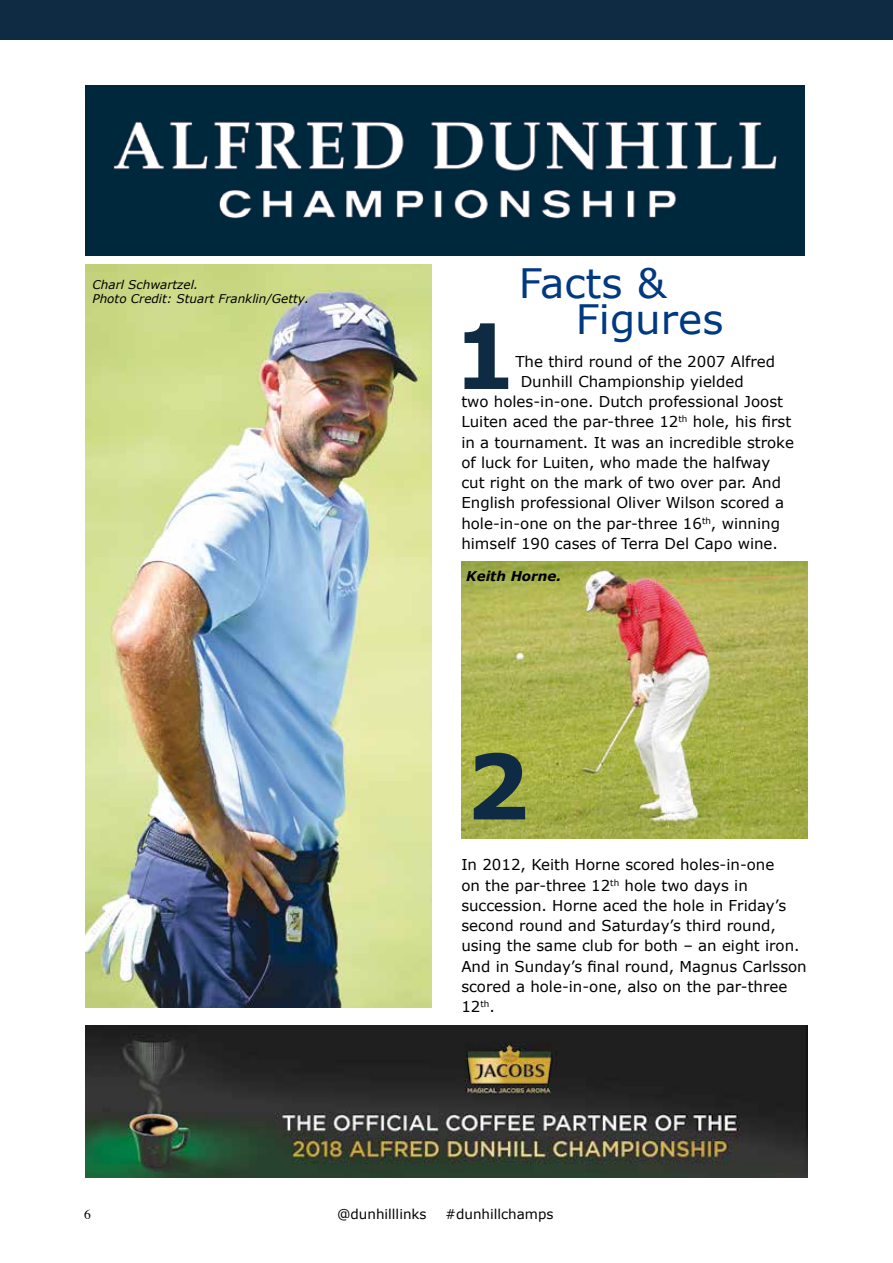
<style>
.page{position:relative;width:893px;height:1263px;background:#fff}
.page>*{position:absolute;margin:0;border:0;box-sizing:border-box;transform-origin:0 0}
.t1{font:700 90px "Verdana";color:#0f2b43}
.t2{font:40.5px/36px "Verdana";color:#003882}
.t3{font:15px/20.2px "Verdana";color:#000}
.t4{font:13.5px "Verdana";color:#000}
.t5{font:italic 700 13.5px "Verdana";color:#000}
.t6{font:13.5px "Times";color:#000}
.t7{font:italic 12px/14.4px "Verdana";color:#000}
</style>
<div class="page">
<div style="left:0;top:0;width:893px;height:40px;background:#0f2b43"></div>
<img style="left:85px;top:1026px;width:723px;height:152px">
<img style="left:85px;top:85px;width:720px;height:170px">
<img style="left:85px;top:265px;width:347px;height:743px">
<img style="left:461px;top:561px;width:347px;height:278px">
<p class="t7" style="left:92px;top:277px;width:218px">Charl Schwartzel.<br>Photo Credit: Stuart Franklin/Getty.</p>
<h2 class="t2" style="left:576px;top:265px;width:149px;text-indent:-57px">Facts &amp;<br>Figures</h2>
<p class="t3" style="left:515px;top:351px;width:261px">The third round of the 2007 Alfred</p>
<p class="t3" style="left:521px;top:371px;width:225px">Dunhill Championship yielded</p>
<p class="t3" style="left:461px;top:391px;width:323px">two holes-in-one. Dutch professional Joost</p>
<p class="t3" style="left:461px;top:412px;width:331px">Luiten aced the par-three 12<sup>th</sup> hole, his first</p>
<p class="t3" style="left:461px;top:432px;width:334px">in a tournament. It was an incredible stroke</p>
<p class="t3" style="left:461px;top:452px;width:311px">of luck for Luiten, who made the halfway</p>
<p class="t3" style="left:461px;top:472px;width:321px">cut right on the mark of two over par. And</p>
<p class="t3" style="left:461px;top:493px;width:324px">English professional Oliver Wilson scored a</p>
<p class="t3" style="left:461px;top:513px;width:320px">hole-in-one on the par-three 16<sup>th</sup>, winning</p>
<p class="t3" style="left:461px;top:533px;width:318px">himself 190 cases of Terra Del Capo wine.</p>
<h1 class="t1" style="left:453px;top:292px;width:65px">1</h1>
<p class="t5" style="left:466px;top:566px;width:97px">Keith Horne.</p>
<h1 class="t1" style="left:466px;top:723px;width:65px">2</h1>
<p class="t3" style="left:461px;top:855px;width:347px">In 2012, Keith Horne scored holes-in-one<br>on the par-three 12<sup>th</sup> hole two days in succession. Horne aced the hole in Friday’s second round and Saturday’s third round, using the same club for both – an eight iron.<br>And in Sunday’s final round, Magnus Carlsson scored a hole-in-one, also on the par-three 12<sup>th</sup>.</p>
<p class="t6" style="left:84px;top:1202px;width:8px">6</p>
<p class="t4" style="left:337px;top:1205px;width:91px">@dunhilllinks</p>
<p class="t4" style="left:445px;top:1205px;width:110px">#dunhillchamps</p>
</div>
